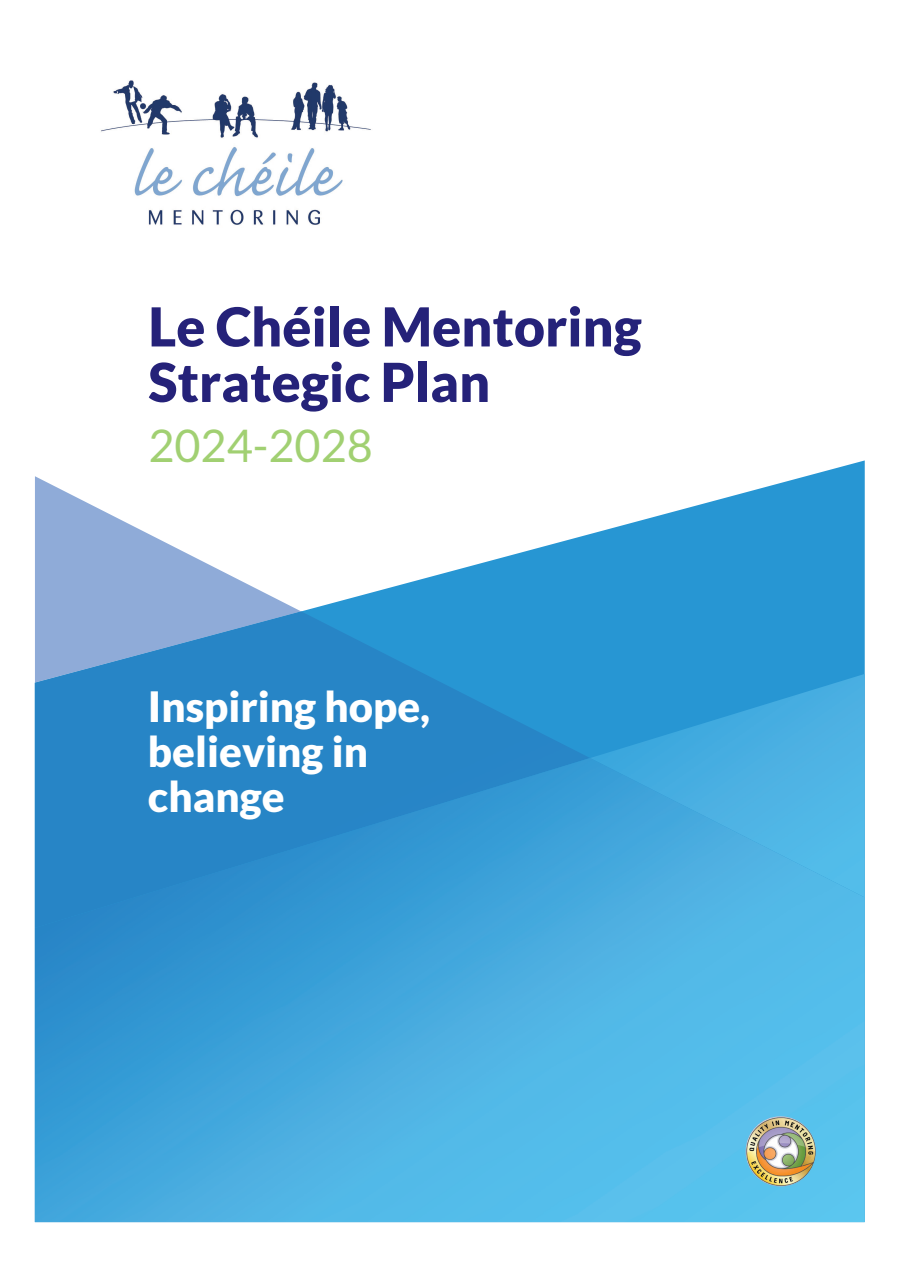
<style>
.page{position:relative;width:901px;height:1261px;background:#fff}
.page>*{position:absolute;margin:0;border:0;box-sizing:border-box;transform-origin:0 0}
.t1{font:900 53.7px/55.5px "Lato";color:#252279}
.t2{font:45px "Lato";color:#a1d072}
.t3{font:900 42px/45px "Lato";color:#fff}
</style>
<div class="page">
<svg style="left:303px;top:460px;width:561px;height:214px;fill:#2796d3"></svg>
<img style="left:35px;top:476px;width:265px;height:135px">
<img style="left:35px;top:611px;width:555px;height:147px">
<img style="left:589px;top:674px;width:275px;height:84px">
<img style="left:35px;top:758px;width:829px;height:463px">
<img style="left:101px;top:80px;width:270px;height:145px">
<img style="left:745px;top:1116px;width:70px;height:70px;border-radius:35px">
<p class="t1" style="left:148px;top:298px;width:494px">Le Chéile Mentoring<br>Strategic Plan</p>
<p class="t2" style="left:148px;top:420px;width:226px">2024-2028</p>
<p class="t3" style="left:148px;top:682px;width:284px">Inspiring hope, believing in change</p>
</div>
